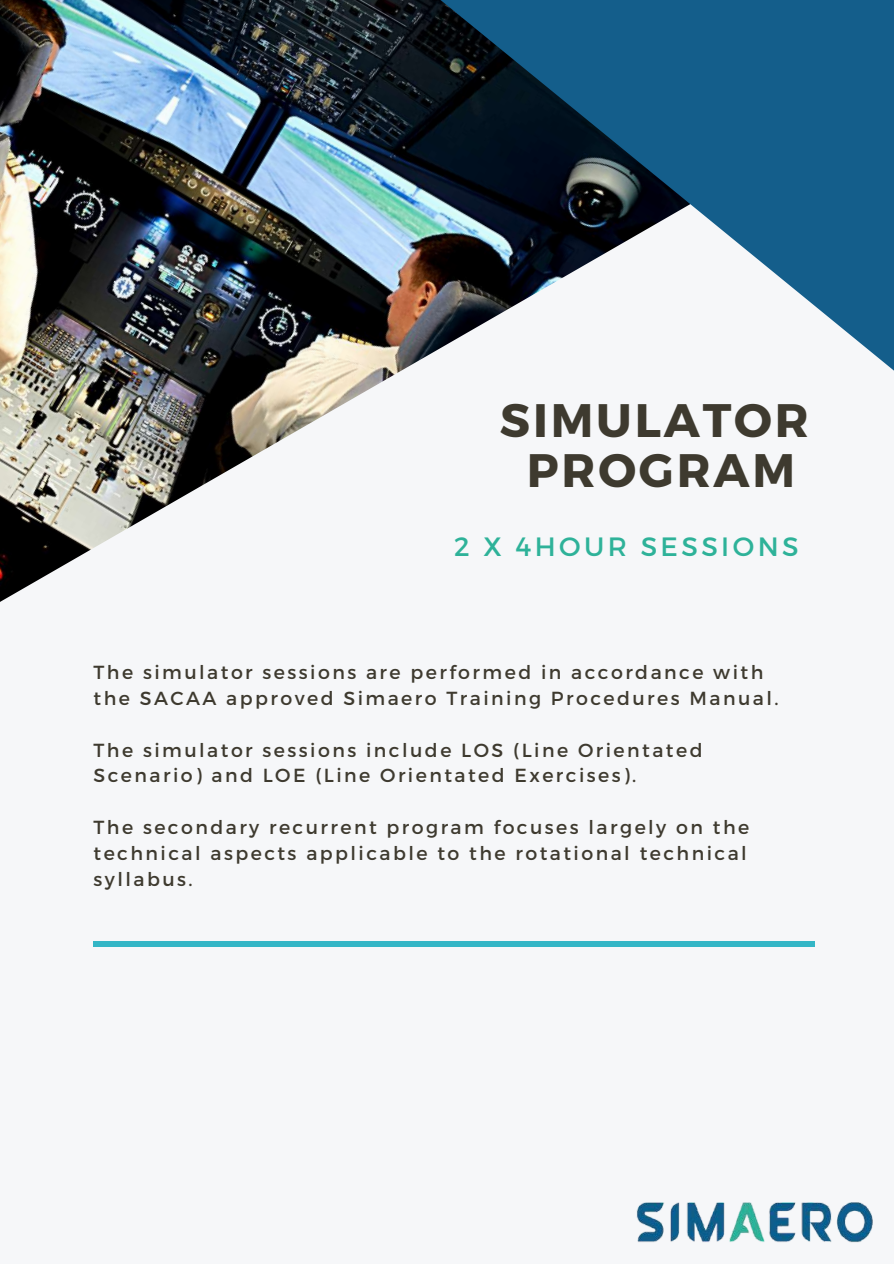
<style>
.page{position:relative;width:894px;height:1264px;background:#fff}
.page>*{position:absolute;margin:0;border:0;box-sizing:border-box;transform-origin:0 0}
.t1{font:700 46.95px/49.5px "Montserrat";letter-spacing:.06em;color:#3e3a2f;text-align:center}
.t2{font:26.55px "Montserrat";letter-spacing:.13em;color:#2eb299}
.t3{font:18.9px/26px "Montserrat";letter-spacing:.13em;color:#3e3a2f}
</style>
<div class="page">
<div style="left:0;top:0;width:893px;height:1263px;background:#f6f7f9"></div>
<img style="left:0;top:0;width:326px;height:602px">
<svg style="left:326px;top:0;width:567px;height:414px"></svg>
<div style="left:93px;top:941px;width:721px;height:5px;background:#34b6c6"></div>
<img style="left:636px;top:1202px;width:237px;height:41px">
<h1 class="t1" style="left:500px;top:393px;width:310px">SIMULATOR<br>PROGRAM</h1>
<h2 class="t2" style="left:454px;top:529px;width:346px">2 X 4HOUR SESSIONS</h2>
<p class="t3" style="left:93px;top:658px;width:686px">The simulator sessions are performed in accordance with the SACAA approved Simaero Training Procedures Manual.</p>
<p class="t3" style="left:93px;top:736px;width:610px">The simulator sessions include LOS (Line Orientated<br>Scenario) and LOE (Line Orientated Exercises).</p>
<p class="t3" style="left:93px;top:813px;width:657px">The secondary recurrent program focuses largely on the technical aspects applicable to the rotational technical syllabus.</p>
</div>
